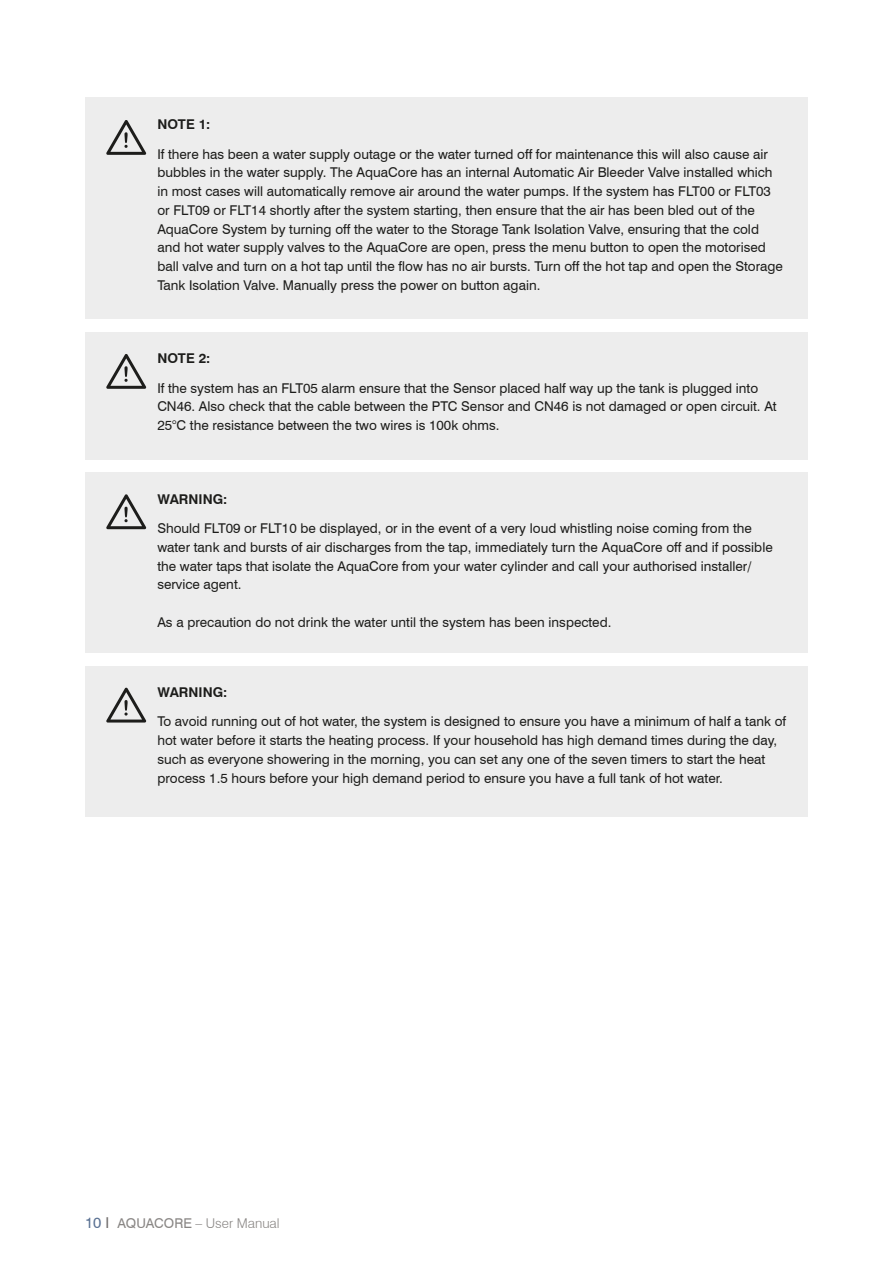
<style>
.page{position:relative;width:893px;height:1263px;background:#fff}
.page>*{position:absolute;margin:0;border:0;box-sizing:border-box;transform-origin:0 0}
.t1{font:13.5px/18.8px "Swiss 721 BT";color:#1d1d1b}
.t2{font:700 13.5px "Swiss 721 BT";color:#1d1d1b}
.t3{font:300 13.5px "Swiss 721 BT";color:#898684}
.s1{font-weight:400;font-size:15px;color:#597092}
.s2{font-weight:400;font-size:15px;color:#736f6e}
.s3{font-weight:400}
</style>
<div class="page">
<div style="left:85px;top:472px;width:723px;height:181px;background:#ededed"></div>
<svg style="left:106px;top:494px;width:40px;height:35px"></svg>
<div style="left:85px;top:665px;width:723px;height:151px;background:#ededed"></div>
<svg style="left:106px;top:687px;width:40px;height:35px"></svg>
<div style="left:85px;top:98px;width:723px;height:221px;background:#ededed"></div>
<svg style="left:106px;top:120px;width:40px;height:35px"></svg>
<div style="left:85px;top:332px;width:723px;height:127px;background:#ededed"></div>
<svg style="left:106px;top:354px;width:40px;height:35px"></svg>
<p class="t2" style="left:157px;top:115px;width:55px">NOTE 1:</p>
<p class="t1" style="left:157px;top:144px;width:627px">If there has been a water supply outage or the water turned off for maintenance this will also cause air bubbles in the water supply. The AquaCore has an internal Automatic Air Bleeder Valve installed which in most cases will automatically remove air around the water pumps. If the system has FLT00 or FLT03 or FLT09 or FLT14 shortly after the system starting, then ensure that the air has been bled out of the AquaCore System by turning off the water to the Storage Tank Isolation Valve, ensuring that the cold and hot water supply valves to the AquaCore are open, press the menu button to open the motorised ball valve and turn on a hot tap until the flow has no air bursts. Turn off the hot tap and open the Storage Tank Isolation Valve. Manually press the power on button again.</p>
<p class="t2" style="left:157px;top:349px;width:55px">NOTE 2:</p>
<p class="t1" style="left:157px;top:378px;width:621px">If the system has an FLT05 alarm ensure that the Sensor placed half way up the tank is plugged into<br>CN46. Also check that the cable between the PTC Sensor and CN46 is not damaged or open circuit. At<br>25°C the resistance between the two wires is 100k ohms.</p>
<p class="t2" style="left:157px;top:489px;width:72px">WARNING:</p>
<p class="t1" style="left:157px;top:518px;width:617px">Should FLT09 or FLT10 be displayed, or in the event of a very loud whistling noise coming from the water tank and bursts of air discharges from the tap, immediately turn the AquaCore off and if possible the water taps that isolate the AquaCore from your water cylinder and call your authorised installer/ service agent.</p>
<p class="t1" style="left:157px;top:612px;width:456px">As a precaution do not drink the water until the system has been inspected.</p>
<p class="t2" style="left:157px;top:683px;width:72px">WARNING:</p>
<p class="t1" style="left:157px;top:712px;width:630px">To avoid running out of hot water, the system is designed to ensure you have a minimum of half a tank of hot water before it starts the heating process. If your household has high demand times during the day, such as everyone showering in the morning, you can set any one of the seven timers to start the heat process 1.5 hours before your high demand period to ensure you have a full tank of hot water.</p>
<p class="t3" style="left:85px;top:1215px;width:196px"><span class="s1">10</span> <span class="s2">I</span> <span class="s3">AQUACORE</span> – User Manual</p>
</div>
